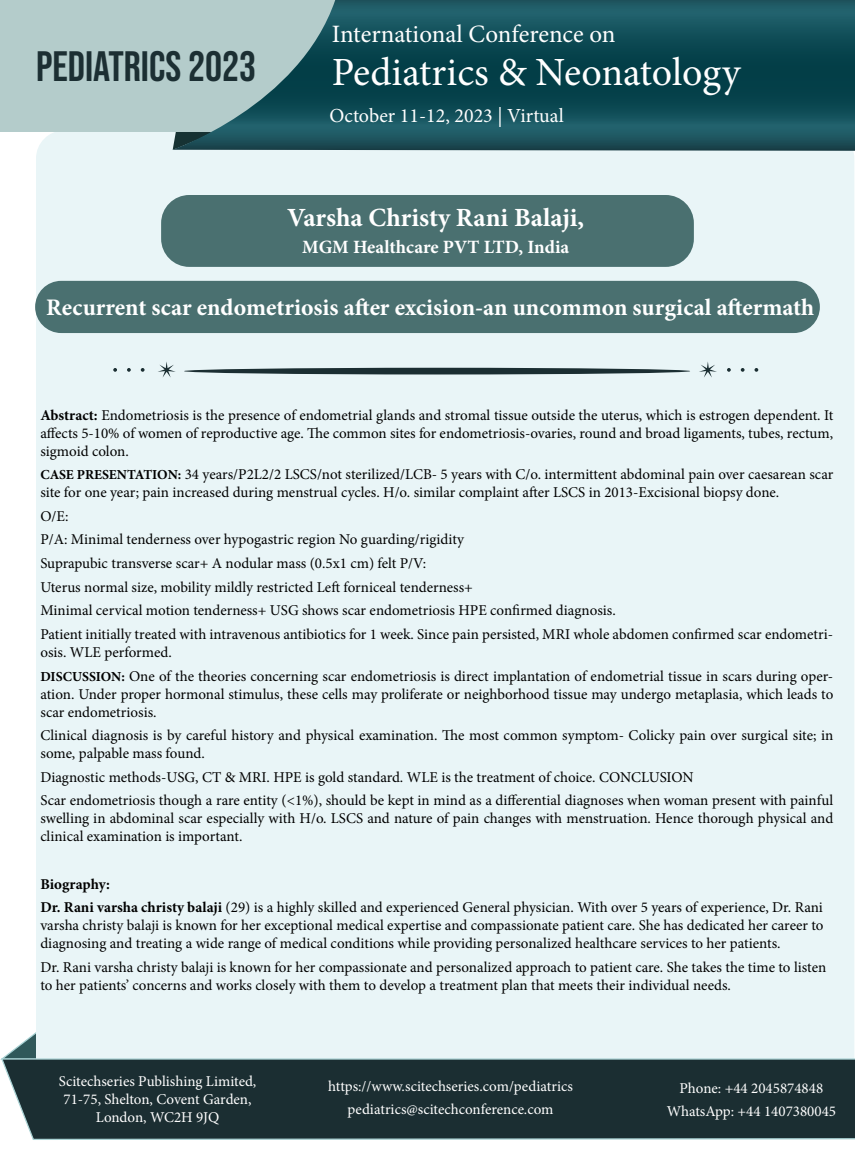
<style>
.page{position:relative;width:855px;height:1170px;background:#fff}
.page>*{position:absolute;margin:0;border:0;box-sizing:border-box;transform-origin:0 0}
.t1{font:42.5px "Bebas Neue";color:#1c2f33}
.t2{font:40px "Minion Pro";color:#fff}
.t3{font:700 26.25px "Minion Pro";color:#fff}
.t4{font:25px "Minion Pro";letter-spacing:-.005em;color:#fff}
.t5{font:700 23.75px "Minion Pro";color:#fff}
.t6{font:20px "Minion Pro";color:#fff}
.t7{font:700 18.75px "Minion Pro";color:#fff}
.t8{font:15px/18px "Minion Pro";color:#000}
.t9{font:15px/18px "Minion Pro";color:#fff;text-align:center}
.s1{font-weight:700}
.s2{font-weight:700;font-size:13.75px}
</style>
<div class="page">
<svg style="left:4px;top:1032px;width:32px;height:25px"></svg>
<div style="left:36px;top:130px;width:818px;height:1009px;background:#e9f5f7;border-radius:28px"></div>
<svg style="left:0;top:1057px;width:855px;height:83px;background:#273b3e"></svg>
<div style="left:161px;top:195px;width:533px;height:72px;background:#4a7070;border-radius:28px"></div>
<div style="left:35px;top:281px;width:785px;height:52px;background:#4a7070;border-radius:26px"></div>
<div style="left:184px;top:368px;width:506px;height:6px;background:#1b2e32;border-radius:50%"></div>
<svg style="left:699px;top:362px;width:18px;height:16px"></svg>
<svg style="left:158px;top:362px;width:18px;height:16px"></svg>
<svg style="left:727px;top:368px;width:4px;height:4px"></svg>
<svg style="left:741px;top:368px;width:4px;height:4px"></svg>
<svg style="left:755px;top:368px;width:3px;height:4px"></svg>
<svg style="left:141px;top:368px;width:4px;height:4px"></svg>
<svg style="left:127px;top:368px;width:4px;height:4px"></svg>
<svg style="left:113px;top:368px;width:4px;height:4px"></svg>
<div style="left:0;top:0;width:384px;height:131px;background:#b4cccb"></div>
<svg style="left:172px;top:0;width:683px;height:151px"></svg>
<h1 class="t1" style="left:36px;top:43px;width:222px">PEDIATRICS 2023</h1>
<h3 class="t4" style="left:332px;top:17px;width:285px">International Conference on</h3>
<h2 class="t2" style="left:332px;top:46px;width:410px">Pediatrics &amp; Neonatology</h2>
<h3 class="t6" style="left:329px;top:102px;width:236px">October 11-12, 2023 | Virtual</h3>
<h3 class="t3" style="left:287px;top:199px;width:299px">Varsha Christy Rani Balaji,</h3>
<p class="t7" style="left:302px;top:234px;width:269px">MGM Healthcare PVT LTD, India</p>
<h3 class="t5" style="left:46px;top:291px;width:769px">Recurrent scar endometriosis after excision-an uncommon surgical aftermath</h3>
<p class="t8" style="left:40px;top:406px;width:794px;text-align:justify"><span class="s1">Abstract:</span> Endometriosis is the presence of endometrial glands and stromal tissue outside the uterus, which is estrogen dependent. It affects 5-10% of women of reproductive age. The common sites for endometriosis-ovaries, round and broad ligaments, tubes, rectum, sigmoid colon.</p>
<p class="t8" style="left:40px;top:465px;width:795px"><span class="s2">CASE PRESENTATION:</span> 34 years/P2L2/2 LSCS/not sterilized/LCB- 5 years with C/o. intermittent abdominal pain over caesarean scar site for one year; pain increased during menstrual cycles. H/o. similar complaint after LSCS in 2013-Excisional biopsy done.</p>
<p class="t8" style="left:40px;top:504px;width:794px;line-height:23.6px">O/E:<br>P/A: Minimal tenderness over hypogastric region No guarding/rigidity<br>Suprapubic transverse scar+ A nodular mass (0.5x1 cm) felt P/V:<br>Uterus normal size, mobility mildly restricted Left forniceal tenderness+<br>Minimal cervical motion tenderness+ USG shows scar endometriosis HPE confirmed diagnosis.<br>Patient initially treated with intravenous antibiotics for 1 week. Since pain persisted, MRI whole abdomen confirmed scar endometri-</p>
<p class="t8" style="left:40px;top:640px;width:794px;line-height:23.6px">osis. WLE performed.<br><span class="s2">DISCUSSION:</span> One of the theories concerning scar endometriosis is direct implantation of endometrial tissue in scars during oper-</p>
<p class="t8" style="left:40px;top:685px;width:794px">ation. Under proper hormonal stimulus, these cells may proliferate or neighborhood tissue may undergo metaplasia, which leads to scar endometriosis.</p>
<p class="t8" style="left:40px;top:726px;width:795px">Clinical diagnosis is by careful history and physical examination. The most common symptom- Colicky pain over surgical site; in some, palpable mass found.</p>
<p class="t8" style="left:40px;top:765px;width:794px;line-height:23.6px">Diagnostic methods-USG, CT &amp; MRI. HPE is gold standard. WLE is the treatment of choice. CONCLUSION<br>Scar endometriosis though a rare entity (&lt;1%), should be kept in mind as a differential diagnoses when woman present with painful</p>
<p class="t8" style="left:40px;top:810px;width:794px">swelling in abdominal scar especially with H/o. LSCS and nature of pain changes with menstruation. Hence thorough physical and clinical examination is important.</p>
<p class="t8" style="left:40px;top:872px;width:784px;line-height:23.6px"><span class="s1">Biography:<br>Dr. Rani varsha christy balaji</span> (29) is a highly skilled and experienced General physician. With over 5 years of experience, Dr. Rani</p>
<p class="t8" style="left:40px;top:917px;width:785px">varsha christy balaji is known for her exceptional medical expertise and compassionate patient care. She has dedicated her career to diagnosing and treating a wide range of medical conditions while providing personalized healthcare services to her patients.</p>
<p class="t8" style="left:40px;top:958px;width:787px">Dr. Rani varsha christy balaji is known for her compassionate and personalized approach to patient care. She takes the time to listen to her patients’ concerns and works closely with them to develop a treatment plan that meets their individual needs.</p>
<p class="t9" style="left:59px;top:1072px;width:199px">Scitechseries Publishing Limited,<br>71-75, Shelton, Covent Garden,<br>London, WC2H 9JQ</p>
<p class="t9" style="left:328px;top:1075px;width:246px;line-height:22.5px">https://www.scitechseries.com/pediatrics pediatrics@scitechconference.com</p>
<p class="t9" style="left:667px;top:1077px;width:171px;line-height:22.5px">Phone: +44 2045874848<br>WhatsApp: +44 1407380045</p>
</div>
